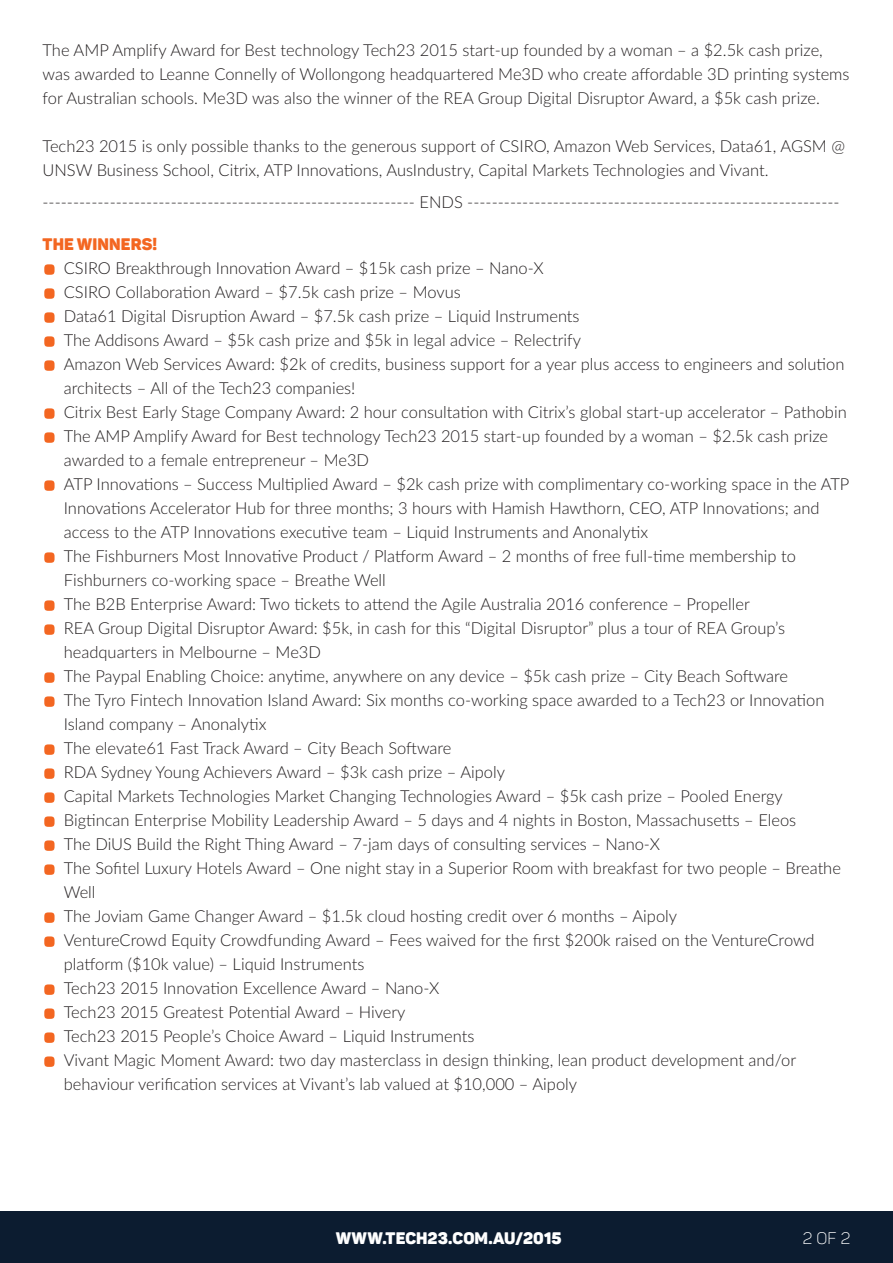
<style>
.page{position:relative;width:893px;height:1263px;background:#fff}
.page>*{position:absolute;margin:0;border:0;box-sizing:border-box;transform-origin:0 0}
.t1{font:52.5px "Panton Black Caps";color:#f36621}
.t2{font:300 16.5px/24px "Lato";color:#231f20}
.t3{font:16.5px "Panton Black Caps";letter-spacing:.005em;color:#fff}
.t4{font:16.5px "Panton Black Caps";letter-spacing:.01em;color:#f36621}
.t5{font:16.5px "Panton Light Caps";color:#fff}
</style>
<div class="page">
<div style="left:0;top:1212px;width:893px;height:51px;background:#0c1c30"></div>
<p class="t2" style="left:43px;top:37px;width:808px">The AMP Amplify Award for Best technology Tech23 2015 start-up founded by a woman – a $2.5k cash prize, was awarded to Leanne Connelly of Wollongong headquartered Me3D who create affordable 3D printing systems for Australian schools. Me3D was also the winner of the REA Group Digital Disruptor Award, a $5k cash prize.</p>
<p class="t2" style="left:43px;top:133px;width:804px">Tech23 2015 is only possible thanks to the generous support of CSIRO, Amazon Web Services, Data61, AGSM @<br>UNSW Business School, Citrix, ATP Innovations, AusIndustry, Capital Markets Technologies and Vivant.</p>
<p class="t2" style="left:43px;top:190px;width:799px">------------------------------------------------------------- ENDS -------------------------------------------------------------</p>
<h4 class="t4" style="left:43px;top:234px;width:116px">THE WINNERS!</h4>
<p class="t1" style="left:43px;top:222px;width:15px">.</p>
<p class="t2" style="left:64px;top:256px;width:481px">CSIRO Breakthrough Innovation Award – $15k cash prize – Nano-X</p>
<p class="t1" style="left:43px;top:246px;width:15px">.</p>
<p class="t2" style="left:64px;top:280px;width:398px">CSIRO Collaboration Award – $7.5k cash prize – Movus</p>
<p class="t1" style="left:43px;top:270px;width:15px">.</p>
<p class="t2" style="left:64px;top:304px;width:517px">Data61 Digital Disruption Award – $7.5k cash prize – Liquid Instruments</p>
<p class="t1" style="left:43px;top:294px;width:15px">.</p>
<p class="t2" style="left:64px;top:328px;width:519px">The Addisons Award – $5k cash prize and $5k in legal advice – Relectrify</p>
<p class="t1" style="left:43px;top:318px;width:15px">.</p>
<p class="t2" style="left:64px;top:352px;width:782px">Amazon Web Services Award: $2k of credits, business support for a year plus access to engineers and solution architects – All of the Tech23 companies!</p>
<p class="t1" style="left:43px;top:366px;width:15px">.</p>
<p class="t2" style="left:64px;top:400px;width:784px">Citrix Best Early Stage Company Award: 2 hour consultation with Citrix’s global start-up accelerator – Pathobin</p>
<p class="t1" style="left:43px;top:390px;width:15px">.</p>
<p class="t2" style="left:64px;top:424px;width:766px">The AMP Amplify Award for Best technology Tech23 2015 start-up founded by a woman – $2.5k cash prize awarded to a female entrepreneur – Me3D</p>
<p class="t1" style="left:43px;top:438px;width:15px">.</p>
<p class="t2" style="left:64px;top:472px;width:787px">ATP Innovations – Success Multiplied Award – $2k cash prize with complimentary co-working space in the ATP<br>Innovations Accelerator Hub for three months; 3 hours with Hamish Hawthorn, CEO, ATP Innovations; and access to the ATP Innovations executive team – Liquid Instruments and Anonalytix</p>
<p class="t1" style="left:43px;top:510px;width:15px">.</p>
<p class="t2" style="left:64px;top:544px;width:734px">The Fishburners Most Innovative Product / Platform Award – 2 months of free full-time membership to<br>Fishburners co-working space – Breathe Well</p>
<p class="t1" style="left:43px;top:558px;width:15px">.</p>
<p class="t2" style="left:64px;top:592px;width:687px">The B2B Enterprise Award: Two tickets to attend the Agile Australia 2016 conference – Propeller</p>
<p class="t1" style="left:43px;top:582px;width:15px">.</p>
<p class="t2" style="left:64px;top:616px;width:723px">REA Group Digital Disruptor Award: $5k, in cash for this “Digital Disruptor” plus a tour of REA Group’s headquarters in Melbourne – Me3D</p>
<p class="t1" style="left:43px;top:630px;width:15px">.</p>
<p class="t2" style="left:64px;top:664px;width:726px">The Paypal Enabling Choice: anytime, anywhere on any device – $5k cash prize – City Beach Software</p>
<p class="t1" style="left:43px;top:654px;width:15px">.</p>
<p class="t2" style="left:64px;top:688px;width:762px">The Tyro Fintech Innovation Island Award: Six months co-working space awarded to a Tech23 or Innovation<br>Island company – Anonalytix</p>
<p class="t1" style="left:43px;top:702px;width:15px">.</p>
<p class="t2" style="left:64px;top:736px;width:389px">The elevate61 Fast Track Award – City Beach Software</p>
<p class="t1" style="left:43px;top:726px;width:15px">.</p>
<p class="t2" style="left:64px;top:760px;width:443px">RDA Sydney Young Achievers Award – $3k cash prize – Aipoly</p>
<p class="t1" style="left:43px;top:750px;width:15px">.</p>
<p class="t2" style="left:64px;top:784px;width:721px">Capital Markets Technologies Market Changing Technologies Award – $5k cash prize – Pooled Energy</p>
<p class="t1" style="left:43px;top:774px;width:15px">.</p>
<p class="t2" style="left:64px;top:808px;width:734px">Bigtincan Enterprise Mobility Leadership Award – 5 days and 4 nights in Boston, Massachusetts – Eleos</p>
<p class="t1" style="left:43px;top:798px;width:15px">.</p>
<p class="t2" style="left:64px;top:832px;width:598px">The DiUS Build the Right Thing Award – 7-jam days of consulting services – Nano-X</p>
<p class="t1" style="left:43px;top:822px;width:15px">.</p>
<p class="t2" style="left:64px;top:856px;width:779px">The Sofitel Luxury Hotels Award – One night stay in a Superior Room with breakfast for two people – Breathe<br>Well</p>
<p class="t1" style="left:43px;top:870px;width:15px">.</p>
<p class="t2" style="left:64px;top:904px;width:615px">The Joviam Game Changer Award – $1.5k cloud hosting credit over 6 months – Aipoly</p>
<p class="t1" style="left:43px;top:894px;width:15px">.</p>
<p class="t2" style="left:64px;top:928px;width:752px">VentureCrowd Equity Crowdfunding Award – Fees waived for the first $200k raised on the VentureCrowd platform ($10k value) – Liquid Instruments</p>
<p class="t1" style="left:43px;top:942px;width:15px">.</p>
<p class="t2" style="left:64px;top:976px;width:377px">Tech23 2015 Innovation Excellence Award – Nano-X</p>
<p class="t1" style="left:43px;top:966px;width:15px">.</p>
<p class="t2" style="left:64px;top:1000px;width:343px">Tech23 2015 Greatest Potential Award – Hivery</p>
<p class="t1" style="left:43px;top:990px;width:15px">.</p>
<p class="t2" style="left:64px;top:1024px;width:412px">Tech23 2015 People’s Choice Award – Liquid Instruments</p>
<p class="t1" style="left:43px;top:1014px;width:15px">.</p>
<p class="t2" style="left:64px;top:1048px;width:734px">Vivant Magic Moment Award: two day masterclass in design thinking, lean product development and/or behaviour verification services at Vivant’s lab valued at $10,000 – Aipoly</p>
<p class="t3" style="left:336px;top:1227px;width:227px">WWW.TECH23.COM.AU/2015</p>
<p class="t5" style="left:803px;top:1228px;width:49px">2 OF 2</p>
</div>
